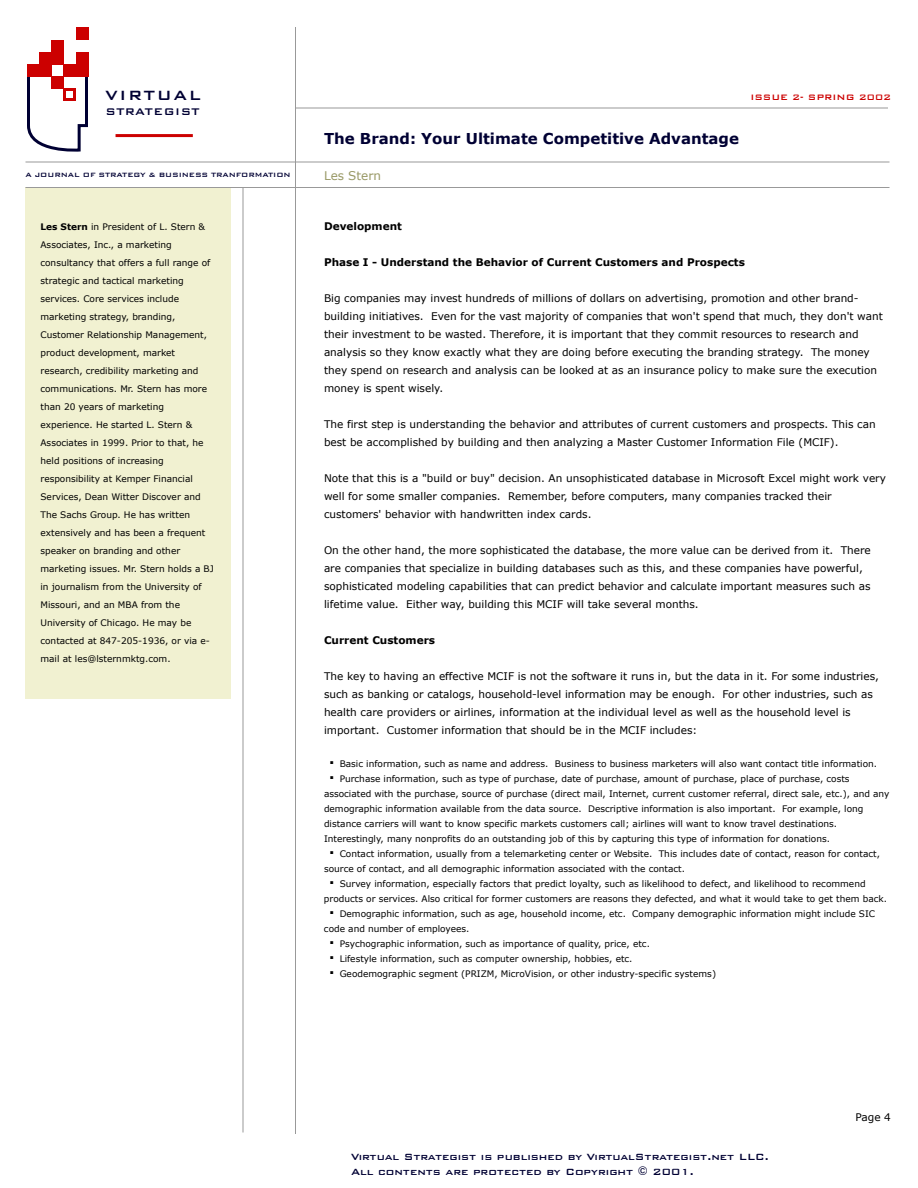
<style>
.page{position:relative;width:918px;height:1188px;background:#fff}
.page>*{position:absolute;margin:0;border:0;box-sizing:border-box;transform-origin:0 0}
.t1{font:500 17.85px "Bank Gothic Md BT";letter-spacing:.1em;color:#003}
.t2{font:700 15px "Verdana";color:#003}
.t3{font:500 12.9px "Bank Gothic Md BT";letter-spacing:.04em;color:#003}
.t4{font:500 12px/14.2px "Bank Gothic Md BT";color:#003}
.t5{font:12px "Verdana";color:#996}
.t6{font:10.5px/18px "Verdana";color:#000}
.t7{font:700 10.5px "Verdana";color:#000}
.t8{font:500 10.5px "Bank Gothic Md BT";color:#c00}
.t9{font:9px/18px "Verdana";color:#000}
.t10{font:500 8.25px "Bank Gothic Md BT";letter-spacing:-.01em;color:#003}
.s1{font-weight:700}
</style>
<div class="page">
<div style="left:76px;top:27px;width:12px;height:12px;background:#c00"></div>
<div style="left:51px;top:52px;width:13px;height:12px;background:#c00"></div>
<div style="left:64px;top:64px;width:12px;height:13px;background:#c00"></div>
<div style="left:39px;top:64px;width:12px;height:13px;background:#c00"></div>
<div style="left:51px;top:40px;width:13px;height:12px;background:#c00"></div>
<div style="left:76px;top:64px;width:12px;height:13px;background:#c00"></div>
<div style="left:76px;top:52px;width:12px;height:12px;background:#c00"></div>
<div style="left:39px;top:52px;width:12px;height:12px;background:#c00"></div>
<svg style="left:27px;top:74px;width:62px;height:78px"></svg>
<div style="left:27px;top:64px;width:12px;height:13px;background:#c00"></div>
<hr style="left:116px;top:134px;width:77px;height:3px;background:#c00">
<div style="left:26px;top:188px;width:205px;height:511px;background:#f1f1d1"></div>
<hr style="left:295px;top:27px;width:1px;height:1107px;background:#999">
<hr style="left:243px;top:188px;width:1px;height:944px;background:#999">
<hr style="left:296px;top:108px;width:592px;height:1px;background:#999">
<hr style="left:26px;top:162px;width:864px;height:1px;background:#999">
<hr style="left:26px;top:187px;width:864px;height:1px;background:#999">
<h1 class="t1" style="left:105px;top:86px;width:97px">virtual</h1>
<h3 class="t3" style="left:105px;top:105px;width:96px">strategist</h3>
<p class="t10" style="left:26px;top:170px;width:267px">a journal of strategy F business tranformation</p>
<p class="t9" style="left:40px;top:217px;width:175px"><span class="s1">Les Stern</span> in President of L. Stern &amp; Associates, Inc., a marketing consultancy that offers a full range of strategic and tactical marketing services. Core services include marketing strategy, branding, Customer Relationship Management, product development, market research, credibility marketing and communications. Mr. Stern has more than 20 years of marketing experience. He started L. Stern &amp; Associates in 1999. Prior to that, he held positions of increasing responsibility at Kemper Financial Services, Dean Witter Discover and The Sachs Group. He has written extensively and has been a frequent speaker on branding and other marketing issues. Mr. Stern holds a BJ in journalism from the University of Missouri, and an MBA from the University of Chicago. He may be contacted at 847-205-1936, or via e&shy;mail at les@lsternmktg.com.</p>
<h2 class="t2" style="left:324px;top:129px;width:417px">The Brand: Your Ultimate Competitive Advantage</h2>
<h3 class="t5" style="left:324px;top:168px;width:59px">Les Stern</h3>
<p class="t8" style="left:751px;top:91px;width:142px">issue RM spring RPPR</p>
<p class="t7" style="left:324px;top:219px;width:79px">Development</p>
<p class="t7" style="left:324px;top:255px;width:422px">Phase I - Understand the Behavior of Current Customers and Prospects</p>
<p class="t6" style="left:324px;top:288px;width:560px">Big companies may invest hundreds of millions of dollars on advertising, promotion and other brand&shy;building initiatives. Even for the vast majority of companies that won't spend that much, they don't want their investment to be wasted. Therefore, it is important that they commit resources to research and analysis so they know exactly what they are doing before executing the branding strategy. The money they spend on research and analysis can be looked at as an insurance policy to make sure the execution money is spent wisely.</p>
<p class="t6" style="left:324px;top:414px;width:553px">The first step is understanding the behavior and attributes of current customers and prospects. This can best be accomplished by building and then analyzing a Master Customer Information File (MCIF).</p>
<p class="t6" style="left:324px;top:468px;width:563px">Note that this is a "build or buy" decision. An unsophisticated database in Microsoft Excel might work very well for some smaller companies. Remember, before computers, many companies tracked their customers' behavior with handwritten index cards.</p>
<p class="t6" style="left:324px;top:540px;width:548px">On the other hand, the more sophisticated the database, the more value can be derived from it. There are companies that specialize in building databases such as this, and these companies have powerful, sophisticated modeling capabilities that can predict behavior and calculate important measures such as lifetime value. Either way, building this MCIF will take several months.</p>
<p class="t7" style="left:324px;top:633px;width:113px">Current Customers</p>
<p class="t6" style="left:324px;top:666px;width:557px">The key to having an effective MCIF is not the software it runs in, but the data in it. For some industries, such as banking or catalogs, household-level information may be enough. For other industries, such as health care providers or airlines, information at the individual level as well as the household level is important. Customer information that should be in the MCIF includes:</p>
<p class="t9" style="left:329px;top:754px;width:550px"><sup>.</sup> Basic information, such as name and address. Business to business marketers will also want contact title information.</p>
<p class="t9" style="left:329px;top:769px;width:522px"><sup>.</sup> Purchase information, such as type of purchase, date of purchase, amount of purchase, place of purchase, costs</p>
<p class="t9" style="left:324px;top:784px;width:567px">associated with the purchase, source of purchase (direct mail, Internet, current customer referral, direct sale, etc.), and any</p>
<p class="t9" style="left:324px;top:799px;width:541px">demographic information available from the data source. Descriptive information is also important. For example, long</p>
<p class="t9" style="left:324px;top:814px;width:515px">distance carriers will want to know specific markets customers call; airlines will want to know travel destinations.</p>
<p class="t9" style="left:324px;top:829px;width:508px">Interestingly, many nonprofits do an outstanding job of this by capturing this type of information for donations.</p>
<p class="t9" style="left:329px;top:844px;width:552px"><sup>.</sup> Contact information, usually from a telemarketing center or Website. This includes date of contact, reason for contact,</p>
<p class="t9" style="left:324px;top:859px;width:362px">source of contact, and all demographic information associated with the contact.</p>
<p class="t9" style="left:329px;top:874px;width:538px"><sup>.</sup> Survey information, especially factors that predict loyalty, such as likelihood to defect, and likelihood to recommend</p>
<p class="t9" style="left:324px;top:889px;width:565px">products or services. Also critical for former customers are reasons they defected, and what it would take to get them back.</p>
<p class="t9" style="left:329px;top:904px;width:548px"><sup>.</sup> Demographic information, such as age, household income, etc. Company demographic information might include SIC</p>
<p class="t9" style="left:324px;top:919px;width:147px">code and number of employees.</p>
<p class="t9" style="left:329px;top:934px;width:322px"><sup>.</sup> Psychographic information, such as importance of quality, price, etc.</p>
<p class="t9" style="left:329px;top:949px;width:305px"><sup>.</sup> Lifestyle information, such as computer ownership, hobbies, etc.</p>
<p class="t9" style="left:329px;top:964px;width:388px"><sup>.</sup> Geodemographic segment (PRIZM, MicroVision, or other industry-specific systems)</p>
<h3 class="t4" style="left:351px;top:1150px;width:419px">vŒ˜š›„’ sš˜„šˆŠŒ™š Œ™ –›…’Œ™‹ˆ‡ … vŒ˜š›„’sš˜„šˆŠŒ™šN”ˆš llcN a’’ †•”šˆ”š™ „˜ˆ –˜•šˆ†šˆ‡ … c•– ˜ŒŠ‹š Ð RPPQN</h3>
<p class="t6" style="left:855px;top:1107px;width:37px">Page 4</p>
</div>
